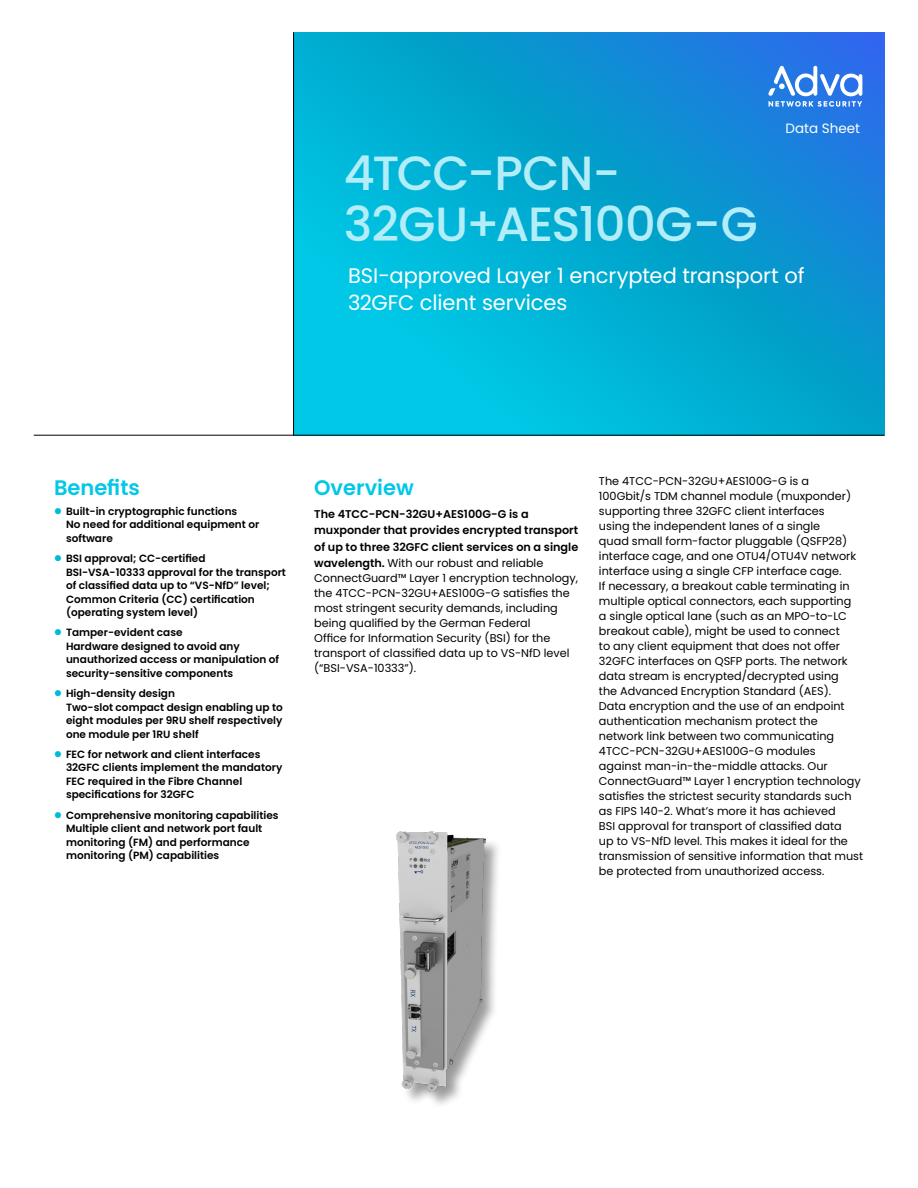
<style>
.page{position:relative;width:918px;height:1188px;background:#fff}
.page>*{position:absolute;margin:0;border:0;box-sizing:border-box;transform-origin:0 0}
.Variable_Header{font:500 48px/51px "Poppins";letter-spacing:-.02em;color:#b3eef8}
.Variable_Prouduct_De{font:21px/27px "Poppins";letter-spacing:-.005em;color:#fff}
.t1{font:600 21px "Poppins";color:#00c8e6}
.t2{font:13.5px "Poppins";color:#fff}
.Body_Copy{font:11.25px/15px "Poppins";color:#000}
.First_Paragraph{font:11.25px/15px "Poppins";color:#000}
.First_Paragraph-2{font:600 11.25px/16.5px "Poppins";color:#000}
.t3{font:600 10.5px/13.5px "Poppins";color:#000}
.s1{font-weight:400}
</style>
<div class="page">
<svg style="left:294px;top:32px;width:590px;height:403px;background:#06a4d6"></svg>
<hr style="left:34px;top:435px;width:850px;height:1px;background:#000">
<hr style="left:293px;top:32px;width:1px;height:403px;background:#000">
<svg style="left:768px;top:65px;width:94px;height:42px"></svg>
<div style="left:396px;top:831px;width:107px;height:278px;background:#000;opacity:.4"></div>
<img style="left:397px;top:831px;width:89px;height:261px">
<div style="left:349px;top:106px;width:85px;height:31px;background:#00afd3;border-radius:15px"></div>
<div style="left:425px;top:333px;width:51px;height:65px;background:#00c7e5"></div>
<div style="left:506px;top:333px;width:46px;height:65px;background:#00c0e0"></div>
<div style="left:585px;top:333px;width:46px;height:65px;background:#00b7d9"></div>
<div style="left:663px;top:333px;width:46px;height:64px;background:#00aed3"></div>
<div style="left:349px;top:333px;width:46px;height:65px;background:#00c8e6"></div>
<p class="Variable_Header" style="left:344px;top:148px;width:416px">4TCC-PCN-<br>32GU+AES100G-G</p>
<p class="t2" style="left:786px;top:121px;width:76px">Data Sheet</p>
<p class="Variable_Prouduct_De" style="left:348px;top:262px;width:458px">BSI-approved Layer 1 encrypted transport of<br>32GFC client services</p>
<p class="t1" style="left:54px;top:475px;width:87px">Benefits</p>
<p class="t3" style="left:66px;top:504px;width:195px">Built-in cryptographic functions<br>No need for additional equipment or software</p>
<p class="t3" style="left:66px;top:552px;width:222px">BSI approval; CC-certified BSI-VSA-10333 approval for the transport of classified data up to “VS-NfD” level; Common Criteria (CC) certification (operating system level)</p>
<p class="t3" style="left:66px;top:626px;width:215px">Tamper-evident case<br>Hardware designed to avoid any unauthorized access or manipulation of security-sensitive components</p>
<p class="t3" style="left:66px;top:687px;width:218px">High-density design<br>Two-slot compact design enabling up to eight modules per 9RU shelf respectively one module per 1RU shelf</p>
<p class="t3" style="left:66px;top:747px;width:218px">FEC for network and client interfaces 32GFC clients implement the mandatory FEC required in the Fibre Channel specifications for 32GFC</p>
<p class="t3" style="left:66px;top:808px;width:214px">Comprehensive monitoring capabilities Multiple client and network port fault monitoring (FM) and performance monitoring (PM) capabilities</p>
<p class="t1" style="left:314px;top:475px;width:101px">Overview</p>
<p class="First_Paragraph-2" style="left:314px;top:506px;width:266px">The 4TCC-PCN-32GU+AES100G-G is a muxponder that provides encrypted transport of up to three 32GFC client services on a single wavelength. <span class="s1">With our robust and reliable</span></p>
<p class="First_Paragraph" style="left:314px;top:571px;width:265px">ConnectGuard™ Layer 1 encryption technology, the 4TCC-PCN-32GU+AES100G-G satisfies the most stringent security demands, including being qualified by the German Federal<br>Office for Information Security (BSI) for the transport of classified data up to VS-NfD level (“BSI-VSA-10333”).</p>
<p class="Body_Copy" style="left:599px;top:473px;width:266px">The 4TCC-PCN-32GU+AES100G-G is a 100Gbit/s TDM channel module (muxponder) supporting three 32GFC client interfaces<br>using the independent lanes of a single<br>quad small form-factor pluggable (QSFP28) interface cage, and one OTU4/OTU4V network interface using a single CFP interface cage.<br>If necessary, a breakout cable terminating in multiple optical connectors, each supporting<br>a single optical lane (such as an MPO-to-LC breakout cable), might be used to connect<br>to any client equipment that does not offer 32GFC interfaces on QSFP ports. The network data stream is encrypted/decrypted using<br>the Advanced Encryption Standard (AES).<br>Data encryption and the use of an endpoint authentication mechanism protect the network link between two communicating 4TCC-PCN-32GU+AES100G-G modules<br>against man-in-the-middle attacks. Our ConnectGuard™ Layer 1 encryption technology satisfies the strictest security standards such as FIPS 140-2. What’s more it has achieved<br>BSI approval for transport of classified data<br>up to VS-NfD level. This makes it ideal for the transmission of sensitive information that must be protected from unauthorized access.</p>
</div>
